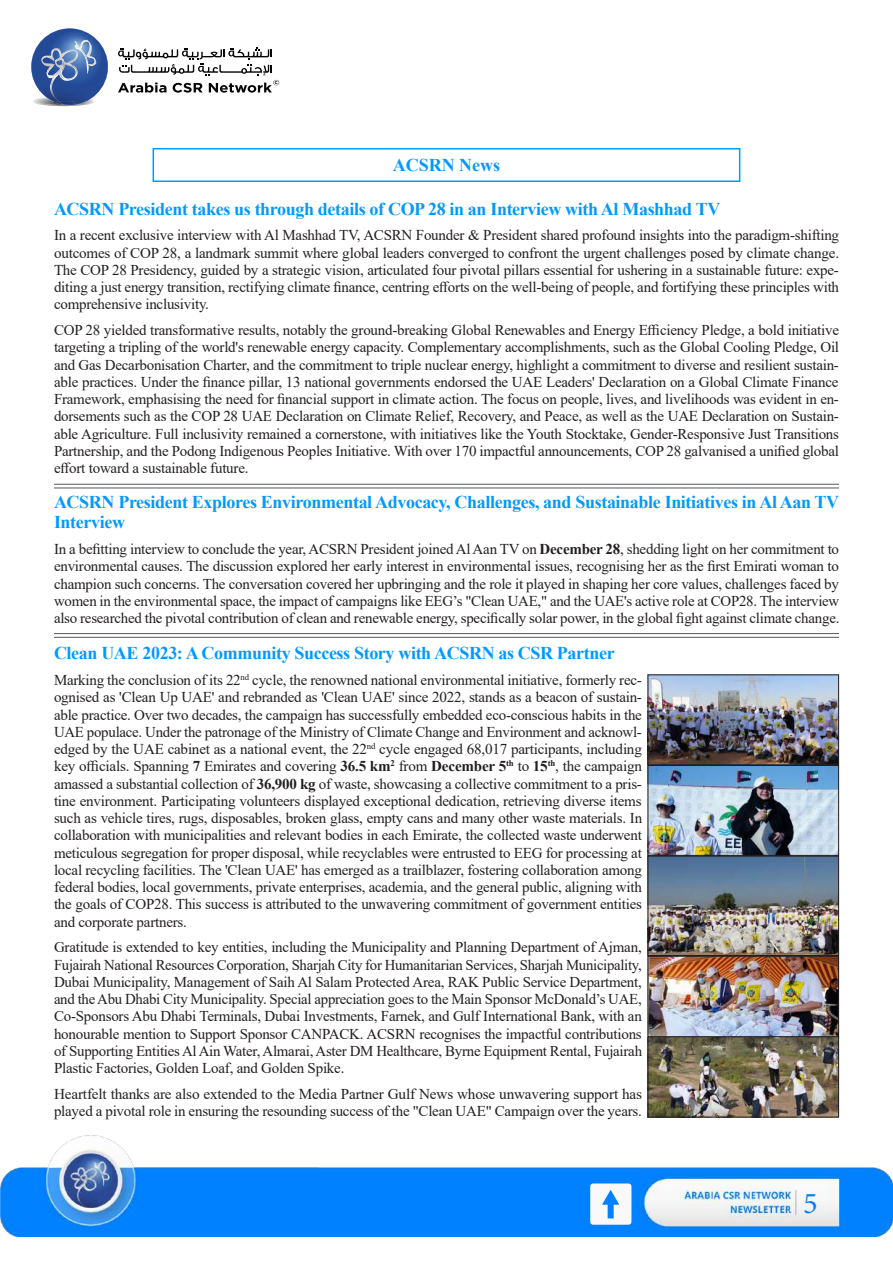
<style>
.page{position:relative;width:893px;height:1263px;background:#fff}
.page>*{position:absolute;margin:0;border:0;box-sizing:border-box;transform-origin:0 0}
.t1{font:30.15px "Minion Pro";color:#0081ff}
.t2{font:700 18px/20.2px "Times New Roman";letter-spacing:-.02em;color:#09f}
.t3{font:700 18px "Times New Roman";color:#09f}
.t4{font:15px/17.2px "Times New Roman";letter-spacing:-.015em;color:#231f20;text-align:justify}
.s1{font-weight:700}
</style>
<div class="page">
<img style="left:0;top:1135px;width:893px;height:102px">
<svg style="left:118px;top:47px;width:161px;height:46px"></svg>
<img style="left:31px;top:29px;width:77px;height:66px">
<svg style="left:33px;top:38px;width:63px;height:68px;background:#5c79ae"></svg>
<img style="left:54px;top:101px;width:23px;height:3px">
<div style="left:590px;top:1183px;width:41px;height:42px;background:#f9f9f9;border-radius:3px"></div>
<svg style="left:602px;top:1190px;width:17px;height:28px"></svg>
<div style="left:153px;top:148px;width:587px;height:34px;border:2px solid #09f"></div>
<hr style="left:54px;top:484px;width:785px;height:1px;background:#57585a">
<hr style="left:54px;top:488px;width:785px;height:1px;background:#57585a">
<hr style="left:54px;top:633px;width:785px;height:1px;background:#57585a">
<hr style="left:54px;top:637px;width:785px;height:1px;background:#57585a">
<img style="left:650px;top:676px;width:187px;height:439px">
<div style="left:648px;top:674px;width:191px;height:91px;border:1px solid #231f20"></div>
<div style="left:648px;top:765px;width:191px;height:91px;border:1px solid #231f20"></div>
<div style="left:648px;top:856px;width:191px;height:100px;border:1px solid #231f20"></div>
<div style="left:648px;top:1036px;width:191px;height:81px;border:1px solid #231f20"></div>
<div style="left:648px;top:956px;width:191px;height:81px;border:1px solid #231f20"></div>
<p class="t3" style="left:393px;top:152px;width:109px">ACSRN News</p>
<p class="t2" style="left:54px;top:198px;width:668px">ACSRN President takes us through details of COP 28 in an Interview with Al Mashhad TV</p>
<p class="t4" style="left:54px;top:226px;width:787px">In a recent exclusive interview with Al Mashhad TV, ACSRN Founder &amp; President shared profound insights into the paradigm-shifting outcomes of COP 28, a landmark summit where global leaders converged to confront the urgent challenges posed by climate change.<br>The COP 28 Presidency, guided by a strategic vision, articulated four pivotal pillars essential for ushering in a sustainable future: expe&shy;diting a just energy transition, rectifying climate finance, centring efforts on the well-being of people, and fortifying these principles with comprehensive inclusivity.</p>
<p class="t4" style="left:54px;top:321px;width:787px">COP 28 yielded transformative results, notably the ground-breaking Global Renewables and Energy Efficiency Pledge, a bold initiative targeting a tripling of the world's renewable energy capacity. Complementary accomplishments, such as the Global Cooling Pledge, Oil and Gas Decarbonisation Charter, and the commitment to triple nuclear energy, highlight a commitment to diverse and resilient sustain&shy;able practices. Under the finance pillar, 13 national governments endorsed the UAE Leaders' Declaration on a Global Climate Finance Framework, emphasising the need for financial support in climate action. The focus on people, lives, and livelihoods was evident in en&shy;dorsements such as the COP 28 UAE Declaration on Climate Relief, Recovery, and Peace, as well as the UAE Declaration on Sustain&shy;able Agriculture. Full inclusivity remained a cornerstone, with initiatives like the Youth Stocktake, Gender-Responsive Just Transitions Partnership, and the Podong Indigenous Peoples Initiative. With over 170 impactful announcements, COP 28 galvanised a unified global effort toward a sustainable future.</p>
<p class="t2" style="left:54px;top:491px;width:787px">ACSRN President Explores Environmental Advocacy, Challenges, and Sustainable Initiatives in Al Aan TV<br>Interview</p>
<p class="t4" style="left:54px;top:540px;width:787px">In a befitting interview to conclude the year, ACSRN President joined Al Aan TV on <span class="s1">December 28</span>, shedding light on her commitment to environmental causes. The discussion explored her early interest in environmental issues, recognising her as the first Emirati woman to champion such concerns. The conversation covered her upbringing and the role it played in shaping her core values, challenges faced by women in the environmental space, the impact of campaigns like EEG’s "Clean UAE," and the UAE's active role at COP28. The interview also researched the pivotal contribution of clean and renewable energy, specifically solar power, in the global fight against climate change.</p>
<p class="t2" style="left:54px;top:643px;width:562px">Clean UAE 2023: A Community Success Story with ACSRN as CSR Partner</p>
<p class="t4" style="left:54px;top:671px;width:590px">Marking the conclusion of its 22<sup>nd</sup> cycle, the renowned national environmental initiative, formerly rec&shy;ognised as 'Clean Up UAE' and rebranded as 'Clean UAE' since 2022, stands as a beacon of sustain&shy;able practice. Over two decades, the campaign has successfully embedded eco-conscious habits in the UAE populace. Under the patronage of the Ministry of Climate Change and Environment and acknowl&shy;edged by the UAE cabinet as a national event, the 22<sup>nd</sup> cycle engaged 68,017 participants, including key officials. Spanning <span class="s1">7</span> Emirates and covering <span class="s1">36.5 km</span><sup>2</sup> from <span class="s1">December 5</span><sup>th</sup> to <span class="s1">15</span><sup>th</sup>, the campaign amassed a substantial collection of <span class="s1">36,900 kg</span> of waste, showcasing a collective commitment to a pris&shy;tine environment. Participating volunteers displayed exceptional dedication, retrieving diverse items such as vehicle tires, rugs, disposables, broken glass, empty cans and many other waste materials. In collaboration with municipalities and relevant bodies in each Emirate, the collected waste underwent meticulous segregation for proper disposal, while recyclables were entrusted to EEG for processing at local recycling facilities. The 'Clean UAE' has emerged as a trailblazer, fostering collaboration among federal bodies, local governments, private enterprises, academia, and the general public, aligning with the goals of COP28. This success is attributed to the unwavering commitment of government entities and corporate partners.</p>
<p class="t4" style="left:54px;top:938px;width:590px">Gratitude is extended to key entities, including the Municipality and Planning Department of Ajman, Fujairah National Resources Corporation, Sharjah City for Humanitarian Services, Sharjah Municipality, Dubai Municipality, Management of Saih Al Salam Protected Area, RAK Public Service Department, and the Abu Dhabi City Municipality. Special appreciation goes to the Main Sponsor McDonald’s UAE, Co-Sponsors Abu Dhabi Terminals, Dubai Investments, Farnek, and Gulf International Bank, with an honourable mention to Support Sponsor CANPACK. ACSRN recognises the impactful contributions of Supporting Entities Al Ain Water, Almarai, Aster DM Healthcare, Byrne Equipment Rental, Fujairah Plastic Factories, Golden Loaf, and Golden Spike.</p>
<p class="t4" style="left:54px;top:1085px;width:590px">Heartfelt thanks are also extended to the Media Partner Gulf News whose unwavering support has played a pivotal role in ensuring the resounding success of the "Clean UAE" Campaign over the years.</p>
<h1 class="t1" style="left:803px;top:1183px;width:16px">5</h1>
</div>
